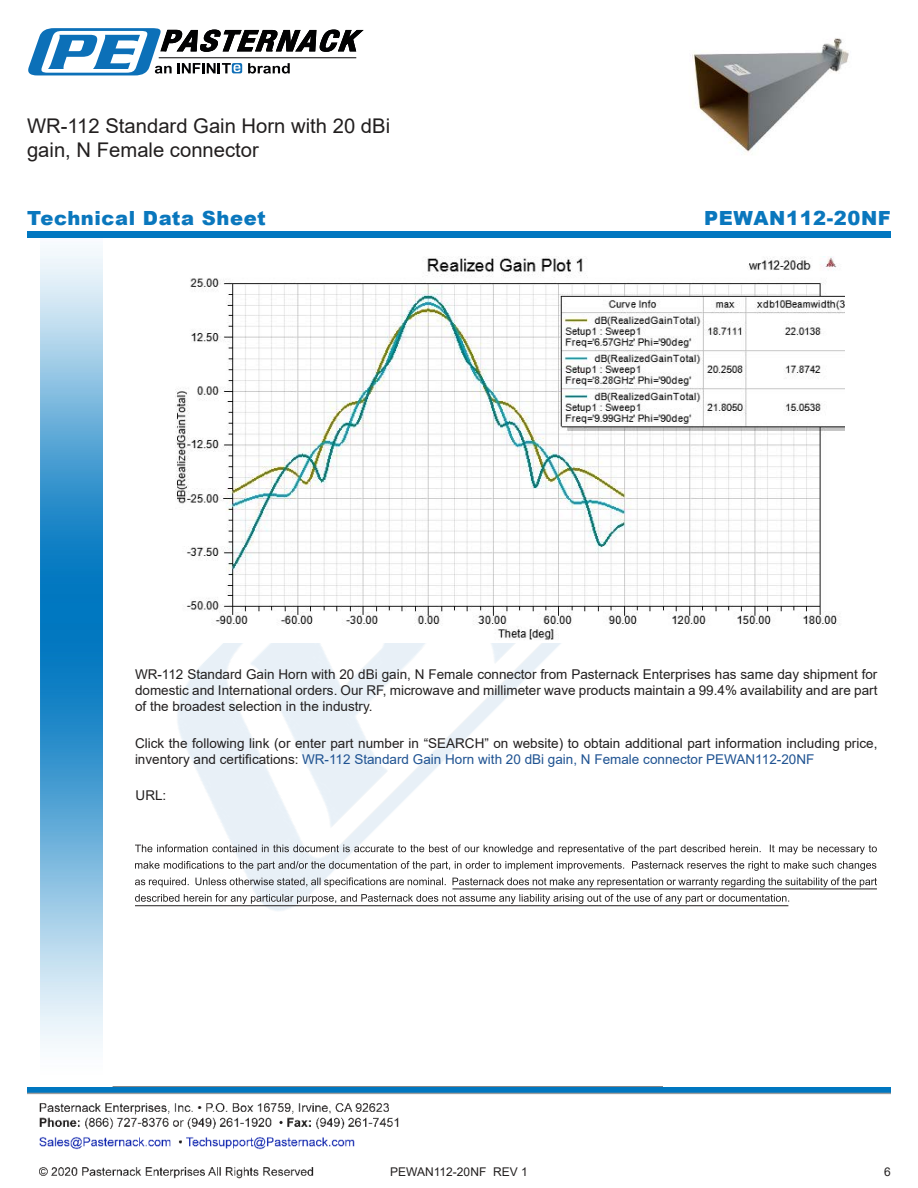
<style>
.page{position:relative;width:918px;height:1188px;background:#fff}
.page>*{position:absolute;margin:0;border:0;box-sizing:border-box;transform-origin:0 0}
.t1{font:20.25px/24.3px "Arial";color:#221f1f}
.t2{font:900 19.5px "Arial";letter-spacing:.03em;color:#0a77bd}
.t3{font:13.5px/16.2px "Arial";color:#221f1f;text-align:justify}
.t4{font:12px "Arial";color:#221f1f}
.s1{color:#1f5392}
</style>
<div class="page">
<img style="left:39px;top:1087px;width:623px;height:92px">
<img style="left:102px;top:248px;width:719px;height:722px">
<img style="left:27px;top:1088px;width:864px;height:9px">
<img style="left:40px;top:237px;width:62px;height:811px">
<div style="left:27px;top:231px;width:864px;height:6px;background:#0177c0"></div>
<svg style="left:28px;top:28px;width:336px;height:47px"></svg>
<img style="left:690px;top:38px;width:159px;height:117px">
<img style="left:168px;top:257px;width:676px;height:385px">
<svg style="left:135px;top:844px;width:742px;height:10px"></svg>
<svg style="left:135px;top:861px;width:741px;height:10px"></svg>
<svg style="left:135px;top:877px;width:742px;height:10px"></svg>
<svg style="left:135px;top:894px;width:654px;height:10px"></svg>
<hr style="left:453px;top:889px;width:424px;height:1px;background:#221f1f">
<hr style="left:135px;top:905px;width:653px;height:1px;background:#221f1f">
<h1 class="t1" style="left:27px;top:116px;width:365px">WR-112 Standard Gain Horn with 20 dBi gain, N Female connector</h1>
<h2 class="t2" style="left:27px;top:207px;width:240px">Technical Data Sheet</h2>
<h2 class="t2" style="left:704px;top:207px;width:188px">PEWAN112-20NF</h2>
<p class="t3" style="left:135px;top:667px;width:744px">WR-112 Standard Gain Horn with 20 dBi gain, N Female connector from Pasternack Enterprises has same day shipment for domestic and International orders. Our RF, microwave and millimeter wave products maintain a 99.4% availability and are part of the broadest selection in the industry.</p>
<p class="t3" style="left:135px;top:736px;width:744px">Click the following link (or enter part number in “SEARCH” on website) to obtain additional part information including price, inventory and certi昀椀cations: <span class="s1">WR-112 Standard Gain Horn with 20 dBi gain, N Female connector PEWAN112-20NF</span></p>
<p class="t3" style="left:136px;top:789px;width:32px">URL:</p>
<p class="t4" style="left:390px;top:1167px;width:139px">PEWAN112-20NF REV 1</p>
<p class="t4" style="left:884px;top:1167px;width:8px">6</p>
</div>
